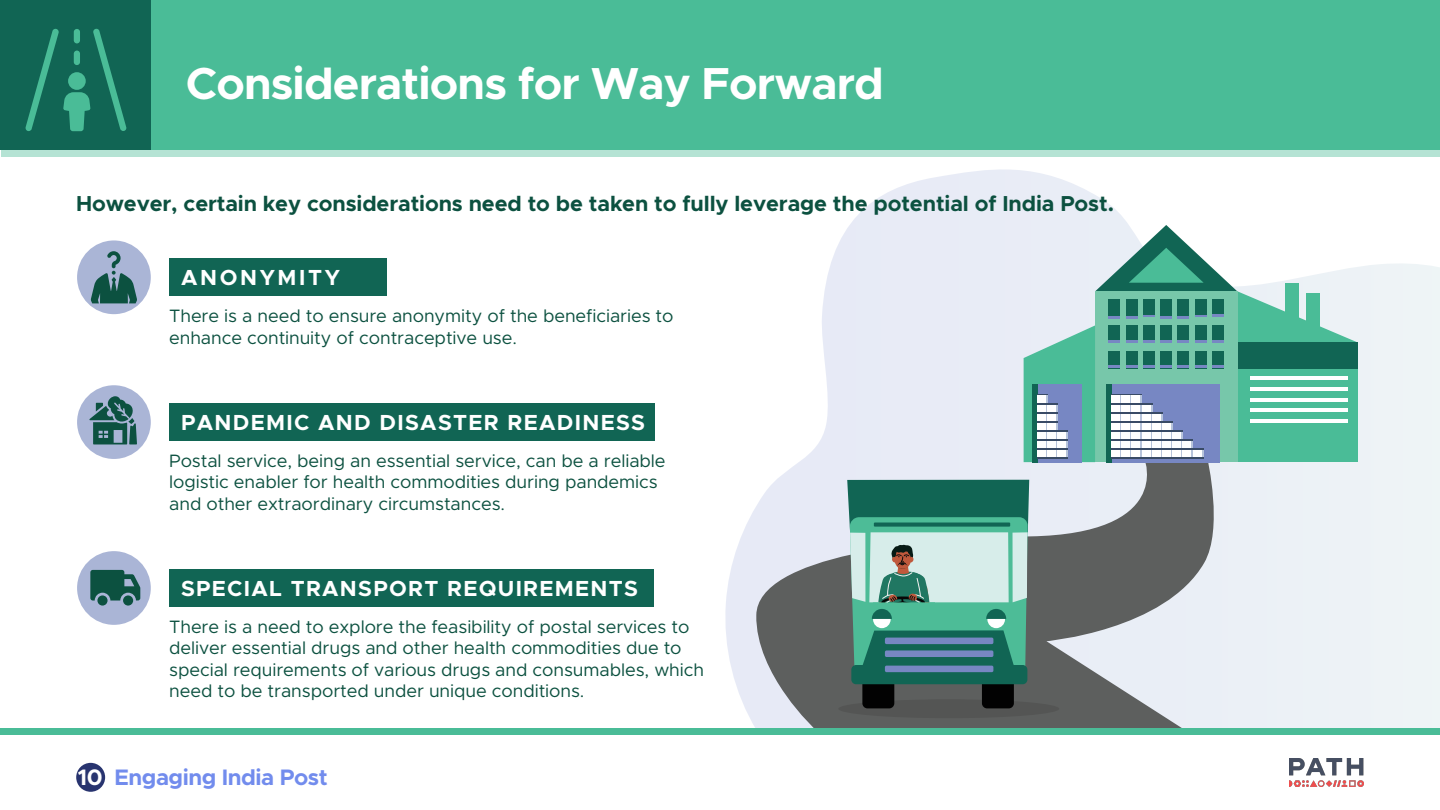
<style>
.page{position:relative;width:1440px;height:810px;background:#fff}
.page>*{position:absolute;margin:0;border:0;box-sizing:border-box;transform-origin:0 0}
.t1{font:700 45px "Metropolis";letter-spacing:-.02em;color:#fff}
.t2{font:700 22.5px "Metropolis";letter-spacing:-.02em;color:#728ced}
.t3{font:700 21.9px "Metropolis";letter-spacing:.06em;color:#fff}
.t4{font:700 21.9px "Metropolis";letter-spacing:.12em;color:#fff}
.t5{font:700 21.75px "Metropolis";letter-spacing:-.005em;color:#0c5140}
.t6{font:18px/21.6px "Metropolis";letter-spacing:-.005em;color:#0c5140}
.s1{color:#fff}
</style>
<div class="page">
<svg style="left:725px;top:169px;width:715px;height:559px"></svg>
<svg style="left:755px;top:458px;width:469px;height:270px;background:#a0a3a7"></svg>
<div style="left:1px;top:8px;width:1439px;height:149px;background:linear-gradient(to right,#b5e3d4,#b5e3d4)"></div>
<div style="left:1px;top:0;width:1439px;height:149px;background:#4abc97"></div>
<div style="left:0;top:0;width:151px;height:149px;background:#116554"></div>
<div style="left:0;top:728px;width:1440px;height:74px;background:#4abc97"></div>
<div style="left:0;top:736px;width:1440px;height:74px;background:#fff"></div>
<div style="left:76px;top:763px;width:29px;height:29px;background:#28346f;border-radius:50%"></div>
<div style="left:77px;top:240px;width:74px;height:74px;background:#aab5d6;border-radius:50%"></div>
<div style="left:169px;top:258px;width:218px;height:38px;background:#116554"></div>
<div style="left:77px;top:385px;width:74px;height:74px;background:#aab5d6;border-radius:50%"></div>
<div style="left:169px;top:403px;width:486px;height:38px;background:#116554"></div>
<div style="left:77px;top:551px;width:74px;height:74px;background:#aab5d6;border-radius:50%"></div>
<div style="left:169px;top:569px;width:485px;height:38px;background:#116554"></div>
<svg style="left:25px;top:28px;width:102px;height:103px"></svg>
<div style="left:74px;top:29px;width:6px;height:14px;background:#4abc97;border-radius:3px"></div>
<div style="left:74px;top:51px;width:6px;height:14px;background:#4abc97;border-radius:3px"></div>
<svg style="left:1024px;top:225px;width:334px;height:237px"></svg>
<div style="left:838px;top:699px;width:221px;height:19px;background:#545554;border-radius:50%"></div>
<svg style="left:91px;top:251px;width:46px;height:52px"></svg>
<svg style="left:89px;top:396px;width:48px;height:48px"></svg>
<svg style="left:90px;top:570px;width:50px;height:31px"></svg>
<div style="left:97px;top:595px;width:11px;height:11px;background:#0c5140;border-radius:50%"></div>
<div style="left:123px;top:595px;width:10px;height:11px;background:#0c5140;border-radius:50%"></div>
<img style="left:1290px;top:758px;width:73px;height:29px">
<div style="left:862px;top:663px;width:32px;height:45px;background:#020202;border-radius:5px"></div>
<div style="left:982px;top:663px;width:32px;height:45px;background:#020202;border-radius:5px"></div>
<div style="left:851px;top:665px;width:176px;height:19px;background:#116554;border-radius:5px"></div>
<svg style="left:847px;top:480px;width:182px;height:198px;background:#62a194"></svg>
<h1 class="t1" style="left:186px;top:55px;width:699px">Considerations for Way Forward</h1>
<p class="t5" style="left:76px;top:190px;width:1039px">However, certain key considerations need to be taken to fully leverage the potential of India Post.</p>
<p class="t4" style="left:181px;top:264px;width:160px">ANONYMITY</p>
<p class="t6" style="left:169px;top:305px;width:506px">There is a need to ensure anonymity of the beneficiaries to enhance continuity of contraceptive use.</p>
<p class="t3" style="left:181px;top:409px;width:466px">PANDEMIC AND DISASTER READINESS</p>
<p class="t6" style="left:169px;top:450px;width:498px">Postal service, being an essential service, can be a reliable logistic enabler for health commodities during pandemics and other extraordinary circumstances.</p>
<p class="t3" style="left:181px;top:574px;width:458px">SPECIAL TRANSPORT REQUIREMENTS</p>
<p class="t6" style="left:169px;top:616px;width:536px">There is a need to explore the feasibility of postal services to deliver essential drugs and other health commodities due to special requirements of various drugs and consumables, which need to be transported under unique conditions.</p>
<p class="t2" style="left:78px;top:763px;width:251px"><span class="s1">10</span> Engaging India Post</p>
</div>
